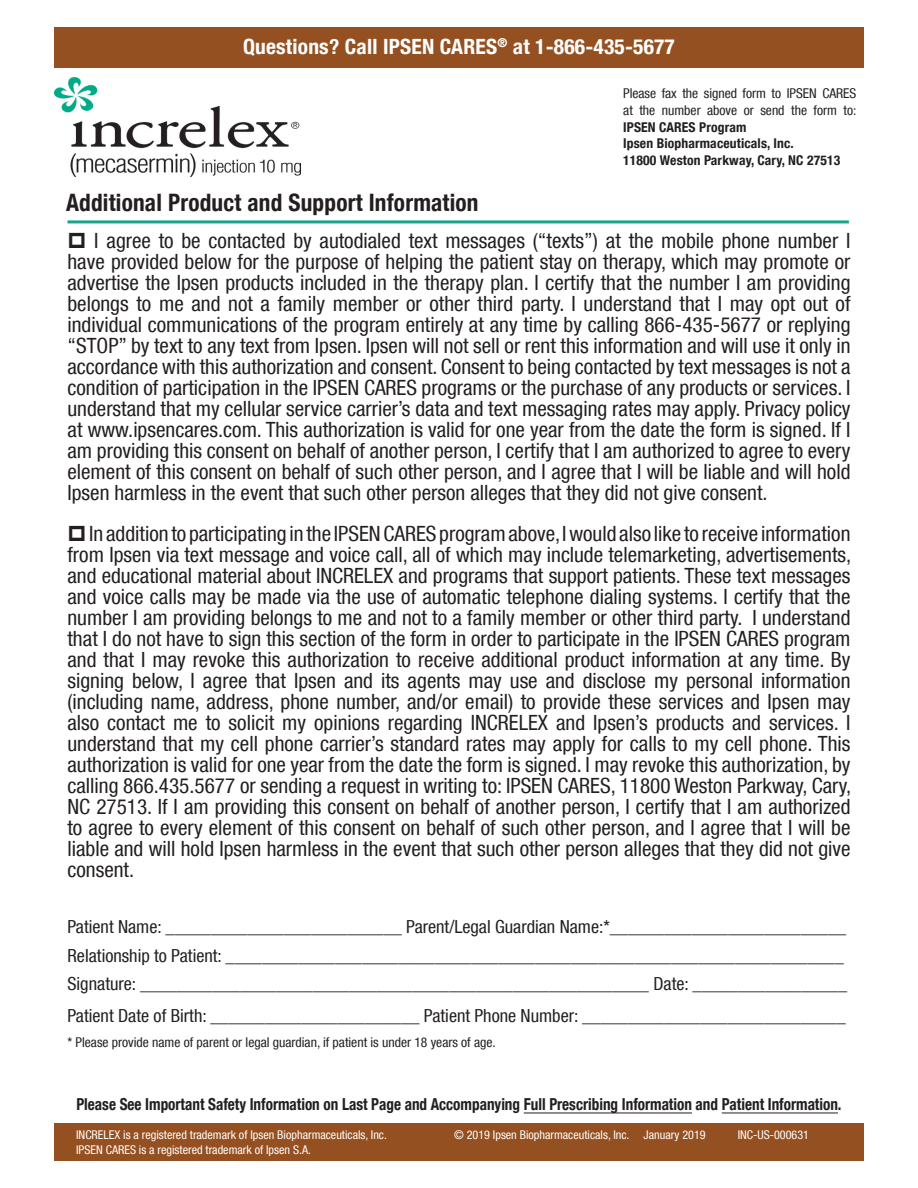
<style>
.page{position:relative;width:918px;height:1188px;background:#fff}
.page>*{position:absolute;margin:0;border:0;box-sizing:border-box;transform-origin:0 0}
.Headline{font:700 condensed 24px "Helvetica Neue LT Com";letter-spacing:.01em;color:#231f20}
.Patient_Auth-Para{font:condensed 21px/21px "Helvetica Neue LT Com";color:#231f20;text-align:justify}
.PatientAuth-Footer-H{font:700 condensed 21px "Helvetica Neue LT Com";letter-spacing:.01em;color:#fff}
.Patient_Auth-Para-2{font:condensed 18px/28.3px "Helvetica Neue LT Com";color:#231f20}
.Patient_Auth-Para-3{font:700 condensed 16.5px "Helvetica Neue LT Com";color:#231f20;scale:.92 1}
.Patient_Auth_Instruc{font:700 condensed 13.5px/16.5px "Helvetica Neue LT Com";letter-spacing:.01em;color:#231f20}
.Patient_Auth-Para-4{font:condensed 13.5px "Helvetica Neue LT Com";color:#231f20}
.Patient_Auth_Instruc-2{font:condensed 13.5px "Helvetica Neue LT Com";color:#231f20}
.t1{font:condensed 12px "Helvetica Neue LT Com";color:#fff}
</style>
<div class="page">
<div style="left:54px;top:27px;width:810px;height:41px;background:#955021"></div>
<div style="left:54px;top:1124px;width:810px;height:37px;background:#955021"></div>
<img style="left:54px;top:77px;width:246px;height:100px">
<hr style="left:68px;top:220px;width:781px;height:3px;background:#15a68b">
<hr style="left:524px;top:1113px;width:168px;height:1px;background:#231f20">
<hr style="left:722px;top:1113px;width:116px;height:1px;background:#231f20">
<p class="PatientAuth-Footer-H" style="left:243px;top:34px;width:433px">Questions? Call IPSEN CARES<sup>®</sup> at 1-866-435-5677</p>
<p class="Patient_Auth_Instruc-2" style="left:623px;top:85px;width:235px">Please fax the signed form to IPSEN CARES</p>
<p class="Patient_Auth_Instruc-2" style="left:623px;top:102px;width:235px">at the number above or send the form to:</p>
<p class="Headline" style="left:66px;top:188px;width:414px">Additional Product and Support Information</p>
<p class="Patient_Auth_Instruc" style="left:623px;top:119px;width:219px">IPSEN CARES Program<br>Ipsen Biopharmaceuticals, Inc.<br>11800 Weston Parkway, Cary, NC 27513</p>
<p class="Patient_Auth-Para" style="left:68px;top:229px;width:785px;text-indent:27px">I agree to be contacted by autodialed text messages (“texts”) at the mobile phone number I have provided below for the purpose of helping the patient stay on therapy, which may promote or advertise the Ipsen products included in the therapy plan. I certify that the number I am providing belongs to me and not a family member or other third party. I understand that I may opt out of individual communications of the program entirely at any time by calling 866-435-5677 or replying “STOP” by text to any text from Ipsen. Ipsen will not sell or rent this information and will use it only in accordance with this authorization and consent. Consent to being contacted by text messages is not a condition of participation in the IPSEN CARES programs or the purchase of any products or services. I understand that my cellular service carrier’s data and text messaging rates may apply. Privacy policy at www.ipsencares.com. This authorization is valid for one year from the date the form is signed. If I am providing this consent on behalf of another person, I certify that I am authorized to agree to every element of this consent on behalf of such other person, and I agree that I will be liable and will hold Ipsen harmless in the event that such other person alleges that they did not give consent.</p>
<p class="Patient_Auth-Para" style="left:67px;top:523px;width:785px;text-indent:22px">In addition to participating in the IPSEN CARES program above, I would also like to receive information from Ipsen via text message and voice call, all of which may include telemarketing, advertisements, and educational material about INCRELEX and programs that support patients. These text messages and voice calls may be made via the use of automatic telephone dialing systems. I certify that the number I am providing belongs to me and not to a family member or other third party. I understand that I do not have to sign this section of the form in order to participate in the IPSEN CARES program and that I may revoke this authorization to receive additional product information at any time. By signing below, I agree that Ipsen and its agents may use and disclose my personal information (including name, address, phone number, and/or email) to provide these services and Ipsen may also contact me to solicit my opinions regarding INCRELEX and Ipsen’s products and services. I understand that my cell phone carrier’s standard rates may apply for calls to my cell phone. This authorization is valid for one year from the date the form is signed. I may revoke this authorization, by calling 866.435.5677 or sending a request in writing to: IPSEN CARES, 11800 Weston Parkway, Cary, NC 27513. If I am providing this consent on behalf of another person, I certify that I am authorized to agree to every element of this consent on behalf of such other person, and I agree that I will be liable and will hold Ipsen harmless in the event that such other person alleges that they did not give consent.</p>
<p class="Patient_Auth-Para-2" style="left:68px;top:913px;width:781px">Patient Name: __________________________ Parent/Legal Guardian Name:*__________________________<br>Relationship to Patient: ____________________________________________________________________<br>Signature: ________________________________________________________ Date: _________________</p>
<p class="Patient_Auth-Para-2" style="left:68px;top:1001px;width:780px">Patient Date of Birth: _______________________ Patient Phone Number: _____________________________</p>
<p class="Patient_Auth-Para-4" style="left:68px;top:1034px;width:430px">* Please provide name of parent or legal guardian, if patient is under 18 years of age.</p>
<p class="Patient_Auth-Para-3" style="left:76px;top:1094px;width:833px">Please See Important Safety Information on Last Page and Accompanying Full Prescribing Information and Patient Information.</p>
<p class="t1" style="left:76px;top:1128px;width:312px">INCRELEX is a registered trademark of Ipsen Biopharmaceuticals, Inc.</p>
<p class="t1" style="left:454px;top:1128px;width:253px">© 2019 Ipsen Biopharmaceuticals, Inc. January 2019</p>
<p class="t1" style="left:738px;top:1128px;width:73px">INC-US-000631</p>
<p class="t1" style="left:76px;top:1143px;width:236px">IPSEN CARES is a registered trademark of Ipsen S.A.</p>
</div>
